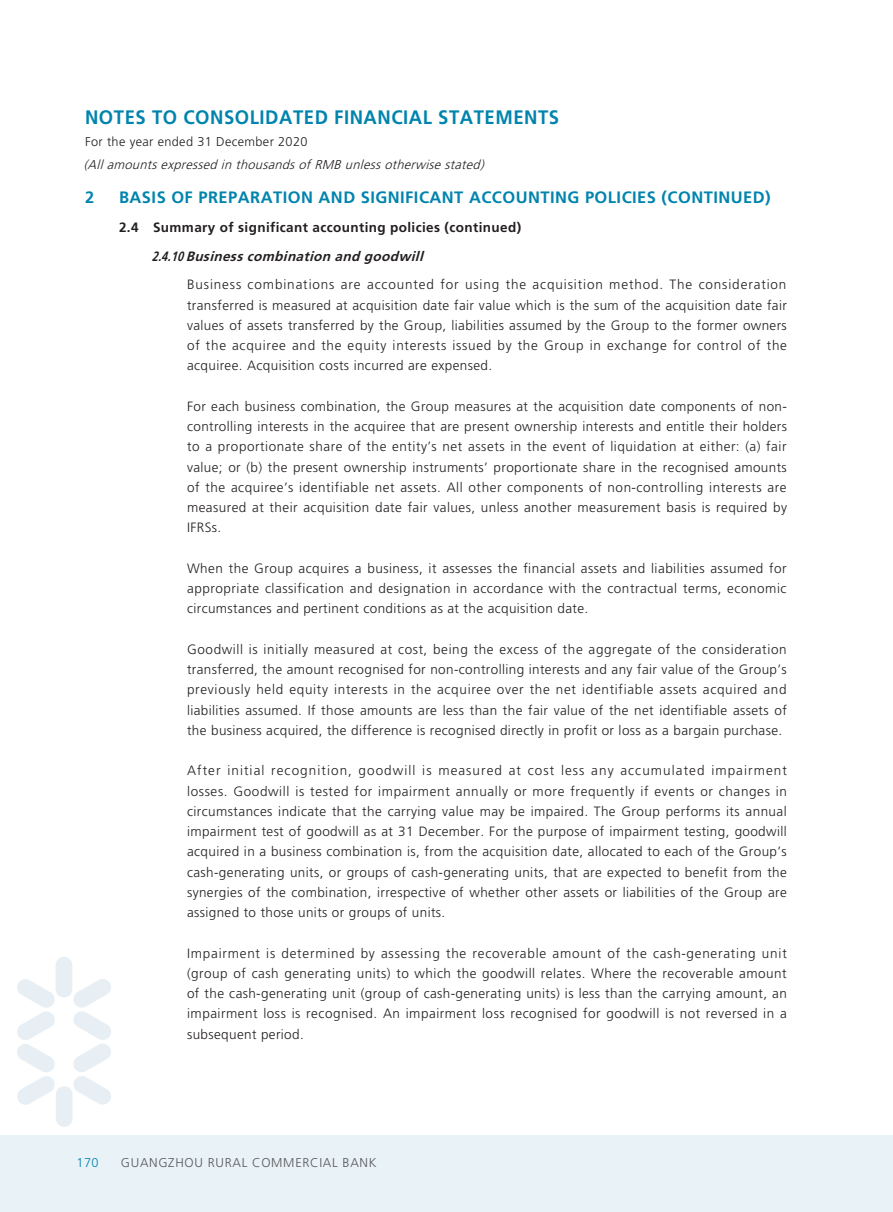
<style>
.page{position:relative;width:893px;height:1212px;background:#fff}
.page>*{position:absolute;margin:0;border:0;box-sizing:border-box;transform-origin:0 0}
.t1{font:700 19.5px "Frutiger LT Std";letter-spacing:.03em;color:#0084ad;scale:.95 1}
.t2{font:700 16.5px "Frutiger LT Std";letter-spacing:.03em;color:#0084ad}
.t3{font:300 13.5px/20.2px "Frutiger LT Std";letter-spacing:.03em;color:#231f20;text-align:justify}
.t4{font:700 13.5px "Frutiger LT Std";letter-spacing:.03em;color:#231f20}
.t5{font:italic 700 13.5px "Frutiger LT Std";color:#231f20;scale:.8 1}
.t6{font:italic 300 12.75px "Frutiger LT Std";color:#231f20}
.t7{font:300 12.75px "Frutiger LT Std";letter-spacing:.03em;color:#231f20}
.t8{font:300 12.75px "Frutiger LT Std";letter-spacing:.055em;color:#57585a}
.t9{font:300 12.75px "Frutiger LT Std";color:#0084ad}
</style>
<div class="page">
<div style="left:56px;top:957px;width:16px;height:40px;background:#e8eff4;border-radius:8px"></div>
<svg style="left:17px;top:979px;width:38px;height:126px"></svg>
<div style="left:56px;top:1086px;width:17px;height:41px;background:#e8eff4;border-radius:8px"></div>
<svg style="left:72px;top:979px;width:39px;height:126px"></svg>
<div style="left:0;top:1135px;width:893px;height:77px;background:#e9f2f7"></div>
<h1 class="t1" style="left:85px;top:105px;width:501px">NOTES TO CONSOLIDATED FINANCIAL STATEMENTS</h1>
<p class="t7" style="left:85px;top:135px;width:224px">For the year ended 31 December 2020</p>
<p class="t6" style="left:84px;top:157px;width:405px">(Allamountsexpressed in thousandsofRMB unlessotherwise stated)</p>
<p class="t2" style="left:85px;top:188px;width:11px">2</p>
<p class="t2" style="left:119px;top:188px;width:653px">BASIS OF PREPARATION AND SIGNIFICANT ACCOUNTING POLICIES (CONTINUED)</p>
<p class="t4" style="left:119px;top:219px;width:404px">2.4 Summary of significant accounting policies (continued)</p>
<p class="t5" style="left:152px;top:248px;width:346px">2.4.10Businesscombination and goodwill</p>
<p class="t3" style="left:187px;top:275px;width:601px">Business combinations are accounted for using the acquisition method. The consideration transferred is measured at acquisition date fair value which is the sum of the acquisition date fair values of assets transferred by the Group, liabilities assumed by the Group to the former owners of the acquiree and the equity interests issued by the Group in exchange for control of the acquiree. Acquisition costs incurred are expensed.</p>
<p class="t3" style="left:187px;top:396px;width:601px">For each business combination, the Group measures at the acquisition date components of non&shy;controlling interests in the acquiree that are present ownership interests and entitle their holders to a proportionate share of the entity’s net assets in the event of liquidation at either: (a) fair value; or (b) the present ownership instruments’ proportionate share in the recognised amounts of the acquiree’s identifiable net assets. All other components of non-controlling interests are measured at their acquisition date fair values, unless another measurement basis is required by IFRSs.</p>
<p class="t3" style="left:187px;top:558px;width:601px">When the Group acquires a business, it assesses the financial assets and liabilities assumed for appropriate classification and designation in accordance with the contractual terms, economic circumstances and pertinent conditions as at the acquisition date.</p>
<p class="t3" style="left:187px;top:639px;width:601px">Goodwill is initially measured at cost, being the excess of the aggregate of the consideration transferred, the amount recognised for non-controlling interests and any fair value of the Group’s previously held equity interests in the acquiree over the net identifiable assets acquired and liabilities assumed. If those amounts are less than the fair value of the net identifiable assets of the business acquired, the difference is recognised directly in profit or loss as a bargain purchase.</p>
<p class="t3" style="left:187px;top:761px;width:601px">After initial recognition, goodwill is measured at cost less any accumulated impairment losses. Goodwill is tested for impairment annually or more frequently if events or changes in circumstances indicate that the carrying value may be impaired. The Group performs its annual impairment test of goodwill as at 31 December. For the purpose of impairment testing, goodwill acquired in a business combination is, from the acquisition date, allocated to each of the Group’s cash-generating units, or groups of cash-generating units, that are expected to benefit from the synergies of the combination, irrespective of whether other assets or liabilities of the Group are assigned to those units or groups of units.</p>
<p class="t3" style="left:187px;top:943px;width:601px">Impairment is determined by assessing the recoverable amount of the cash-generating unit (group of cash generating units) to which the goodwill relates. Where the recoverable amount of the cash-generating unit (group of cash-generating units) is less than the carrying amount, an impairment loss is recognised. An impairment loss recognised for goodwill is not reversed in a subsequent period.</p>
<p class="t9" style="left:77px;top:1156px;width:23px">170</p>
<p class="t8" style="left:121px;top:1156px;width:257px">GUANGZHOU RURAL COMMERCIAL BANK</p>
</div>
